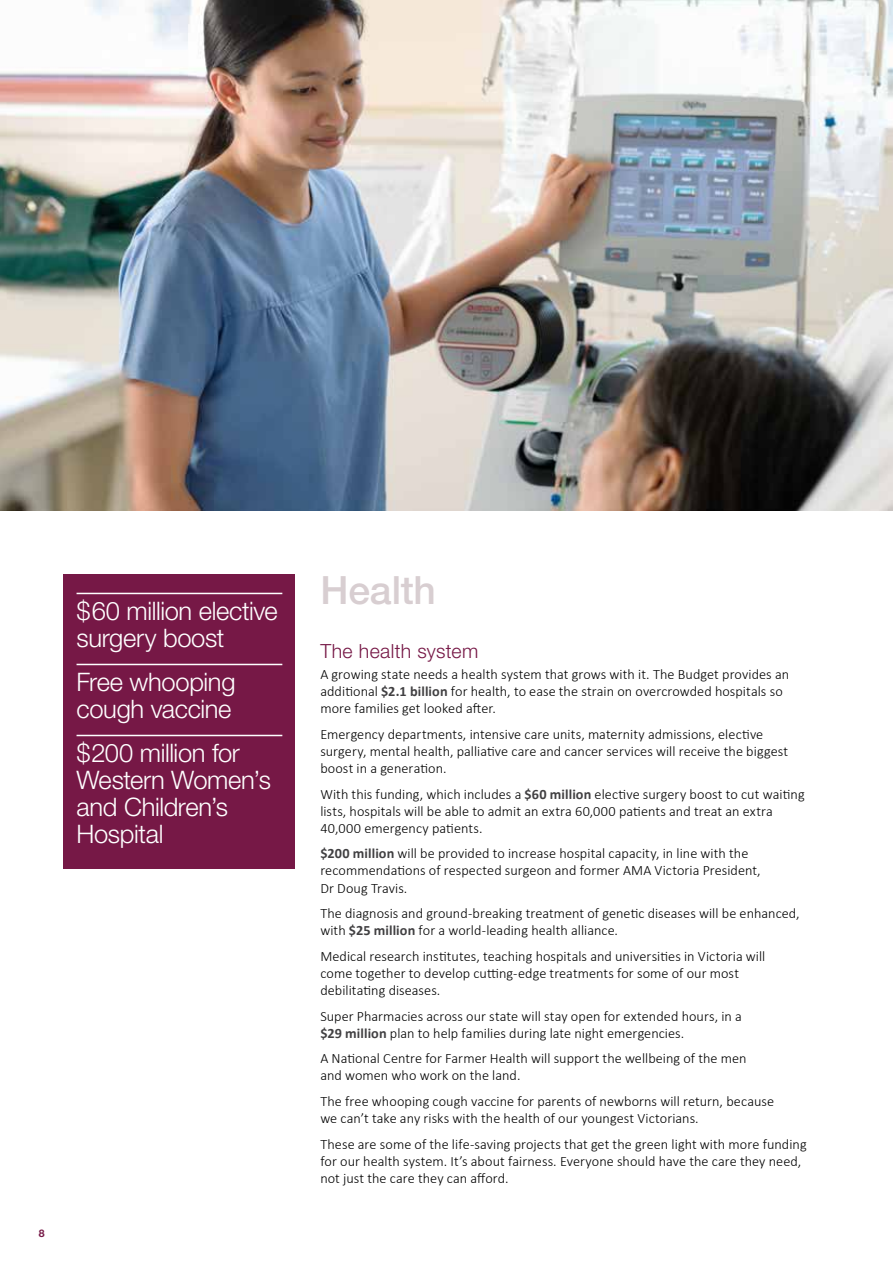
<style>
.page{position:relative;width:893px;height:1263px;background:#fff}
.page>*{position:absolute;margin:0;border:0;box-sizing:border-box;transform-origin:0 0}
.t1{font:500 39px "Helvetica Neue";letter-spacing:-.005em;color:#d8ced1}
.t2{font:300 25.5px/27px "Helvetica Neue";letter-spacing:-.015em;color:#fff}
.t3{font:300 19.5px "Helvetica Neue";letter-spacing:.02em;color:#761846}
.t4{font:300 14.25px/17.1px "Calibri";letter-spacing:.005em;color:#000}
.t5{font:700 10.5px "Helvetica Neue East A";color:#761846}
.s1{font-weight:700;color:#414042}
</style>
<div class="page">
<div style="left:64px;top:574px;width:231px;height:294px;background:#761846"></div>
<hr style="left:77px;top:593px;width:205px;height:1px;background:#fff">
<hr style="left:77px;top:664px;width:205px;height:1px;background:#fff">
<hr style="left:77px;top:735px;width:205px;height:1px;background:#fff">
<img style="left:0;top:0;width:893px;height:510px">
<h2 class="t2" style="left:77px;top:597px;width:203px">$60 million elective surgery boost</h2>
<h2 class="t2" style="left:77px;top:668px;width:160px">Free whooping cough vaccine</h2>
<h2 class="t2" style="left:77px;top:739px;width:196px">$200 million for<br>Western Women’s and Children’s<br>Hospital</h2>
<p class="t5" style="left:39px;top:1227px;width:7px">8</p>
<h1 class="t1" style="left:320px;top:567px;width:117px">Health</h1>
<h3 class="t3" style="left:320px;top:639px;width:159px">The health system</h3>
<p class="t4" style="left:320px;top:665px;width:470px">A growing state needs a health system that grows with it. The Budget provides an additional <span class="s1">$2.1 billion</span> for health, to ease the strain on overcrowded hospitals so more families get looked after.</p>
<p class="t4" style="left:320px;top:725px;width:469px">Emergency departments, intensive care units, maternity admissions, elective surgery, mental health, palliative care and cancer services will receive the biggest boost in a generation.</p>
<p class="t4" style="left:320px;top:784px;width:486px">With this funding, which includes a <span class="s1">$60 million</span> elective surgery boost to cut waiting lists, hospitals will be able to admit an extra 60,000 patients and treat an extra<br>40,000 emergency patients.</p>
<p class="t4" style="left:320px;top:844px;width:442px"><span class="s1">$200 million</span> will be provided to increase hospital capacity, in line with the recommendations of respected surgeon and former AMA Victoria President,<br>Dr Doug Travis.</p>
<p class="t4" style="left:320px;top:904px;width:481px">The diagnosis and ground-breaking treatment of genetic diseases will be enhanced, with <span class="s1">$25 million</span> for a world-leading health alliance.</p>
<p class="t4" style="left:320px;top:947px;width:447px">Medical research institutes, teaching hospitals and universities in Victoria will come together to develop cutting-edge treatments for some of our most debilitating diseases.</p>
<p class="t4" style="left:320px;top:1007px;width:423px">Super Pharmacies across our state will stay open for extended hours, in a <span class="s1">$29 million</span> plan to help families during late night emergencies.</p>
<p class="t4" style="left:320px;top:1049px;width:428px">A National Centre for Farmer Health will support the wellbeing of the men and women who work on the land.</p>
<p class="t4" style="left:320px;top:1092px;width:455px">The free whooping cough vaccine for parents of newborns will return, because we can’t take any risks with the health of our youngest Victorians.</p>
<p class="t4" style="left:320px;top:1135px;width:488px">These are some of the life-saving projects that get the green light with more funding for our health system. It’s about fairness. Everyone should have the care they need, not just the care they can afford.</p>
</div>
